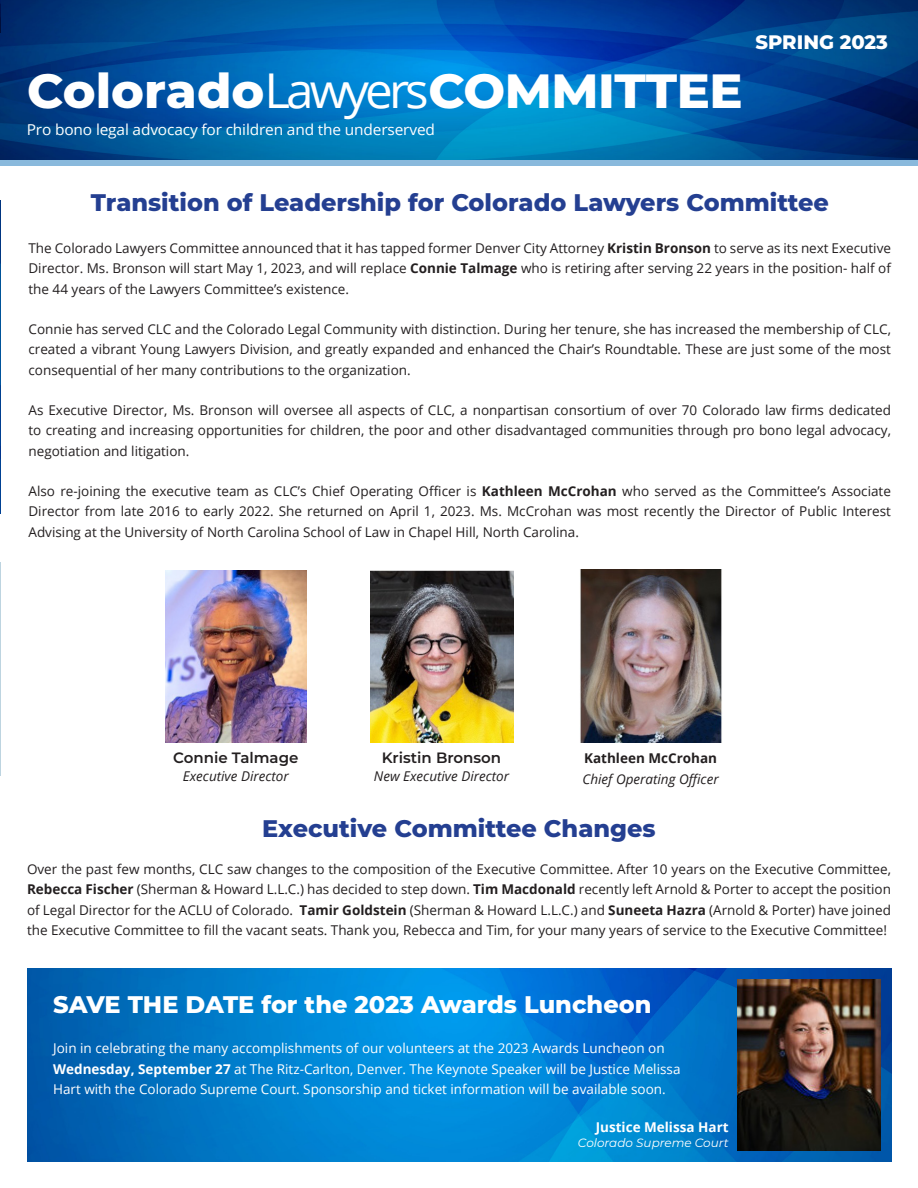
<style>
.page{position:relative;width:918px;height:1188px;background:#fff}
.page>*{position:absolute;margin:0;border:0;box-sizing:border-box;transform-origin:0 0}
.t1{font:800 48px "Montserrat";letter-spacing:-.01em;color:#fff}
.Headline{font:800 24px "Montserrat";color:#243f91}
.Headline-2{font:800 24px "Montserrat";color:#fff}
.t2{font:800 19.5px "Montserrat";color:#fff}
.t3{font:15px "Open Sans";letter-spacing:-.01em;color:#fff}
.Volunteer_Copy{font:600 15px "Montserrat";color:#231f20}
.Copy{font:13.5px/20.2px "Open Sans";color:#231f20;text-align:justify}
.Copy-2{font:13.5px/20.2px "Open Sans";color:#fff}
.Volunteer_Copy-2{font:italic 13.5px/20.2px "Open Sans";color:#231f20}
.Volunteer_Copy-3{font:700 13.5px "Open Sans";color:#fff}
.Volunteer_Copy-4{font:italic 12px "Montserrat";color:#fff}
.s1{font-family:"Open Sans";font-weight:400}
.s2{font-weight:700}
.s3{font-weight:700;font-style:normal}
</style>
<div class="page">
<img style="left:27px;top:968px;width:865px;height:193px">
<img style="left:0;top:0;width:918px;height:160px">
<div style="left:0;top:160px;width:918px;height:6px;background:#89b9dc"></div>
<img style="left:0;top:0;width:1px;height:32px">
<img style="left:0;top:201px;width:1px;height:313px">
<img style="left:166px;top:570px;width:140px;height:172px">
<img style="left:370px;top:570px;width:143px;height:172px">
<img style="left:580px;top:570px;width:142px;height:172px">
<img style="left:737px;top:980px;width:143px;height:170px">
<hr style="left:0;top:562px;width:1px;height:213px;background:#bdd4e0">
<p class="t1" style="left:27px;top:56px;width:717px">Colorado<span class="s1">Lawyers</span>COMMITTEE</p>
<p class="t3" style="left:27px;top:119px;width:410px">Pro bono legal advocacy for children and the underserved</p>
<p class="t2" style="left:756px;top:28px;width:134px">SPRING 2023</p>
<p class="Headline" style="left:91px;top:185px;width:740px">Transition of Leadership for Colorado Lawyers Committee</p>
<p class="Copy" style="left:28px;top:238px;width:864px">The Colorado Lawyers Committee announced that it has tapped former Denver City Attorney <span class="s2">Kristin Bronson</span> to serve as its next Executive Director. Ms. Bronson will start May 1, 2023, and will replace <span class="s2">Connie Talmage</span> who is retiring after serving 22 years in the position- half of the 44 years of the Lawyers Committee’s existence.</p>
<p class="Copy" style="left:28px;top:319px;width:864px">Connie has served CLC and the Colorado Legal Community with distinction. During her tenure, she has increased the membership of CLC, created a vibrant Young Lawyers Division, and greatly expanded and enhanced the Chair’s Roundtable. These are just some of the most consequential of her many contributions to the organization.</p>
<p class="Copy" style="left:28px;top:400px;width:864px">As Executive Director, Ms. Bronson will oversee all aspects of CLC, a nonpartisan consortium of over 70 Colorado law firms dedicated to creating and increasing opportunities for children, the poor and other disadvantaged communities through pro bono legal advocacy, negotiation and litigation.</p>
<p class="Copy" style="left:28px;top:481px;width:864px">Also re-joining the executive team as CLC’s Chief Operating Officer is <span class="s2">Kathleen McCrohan</span> who served as the Committee’s Associate Director from late 2016 to early 2022. She returned on April 1, 2023. Ms. McCrohan was most recently the Director of Public Interest Advising at the University of North Carolina School of Law in Chapel Hill, North Carolina.</p>
<p class="Volunteer_Copy" style="left:173px;top:748px;width:127px">Connie Talmage</p>
<p class="Volunteer_Copy-2" style="left:183px;top:766px;width:107px">Executive Director</p>
<p class="Volunteer_Copy" style="left:382px;top:748px;width:121px">Kristin Bronson</p>
<p class="Volunteer_Copy-2" style="left:374px;top:766px;width:137px">New Executive Director</p>
<p class="Volunteer_Copy-2" style="left:582px;top:748px;width:138px"><span class="s3">Kathleen McCrohan<br></span>Chief Operating Officer</p>
<p class="Headline" style="left:262px;top:811px;width:395px">Executive Committee Changes</p>
<p class="Copy" style="left:27px;top:859px;width:866px">Over the past few months, CLC saw changes to the composition of the Executive Committee. After 10 years on the Executive Committee, <span class="s2">Rebecca Fischer</span> (Sherman &amp; Howard L.L.C.) has decided to step down. <span class="s2">Tim Macdonald</span> recently left Arnold &amp; Porter to accept the position of Legal Director for the ACLU of Colorado. <span class="s2">Tamir Goldstein</span> (Sherman &amp; Howard L.L.C.) and <span class="s2">Suneeta Hazra</span> (Arnold &amp; Porter) have joined the Executive Committee to fill the vacant seats. Thank you, Rebecca and Tim, for your many years of service to the Executive Committee!</p>
<p class="Headline-2" style="left:53px;top:987px;width:600px">SAVE THE DATE for the 2023 Awards Luncheon</p>
<p class="Copy-2" style="left:53px;top:1038px;width:629px">Join in celebrating the many accomplishments of our volunteers at the 2023 Awards Luncheon on<br><span class="s2">Wednesday, September 27</span> at The Ritz-Carlton, Denver. The Keynote Speaker will be Justice Melissa<br>Hart with the Colorado Supreme Court. Sponsorship and ticket information will be available soon.</p>
<p class="Volunteer_Copy-3" style="left:596px;top:1118px;width:134px">Justice Melissa Hart</p>
<p class="Volunteer_Copy-4" style="left:578px;top:1134px;width:152px">Colorado Supreme Court</p>
</div>
